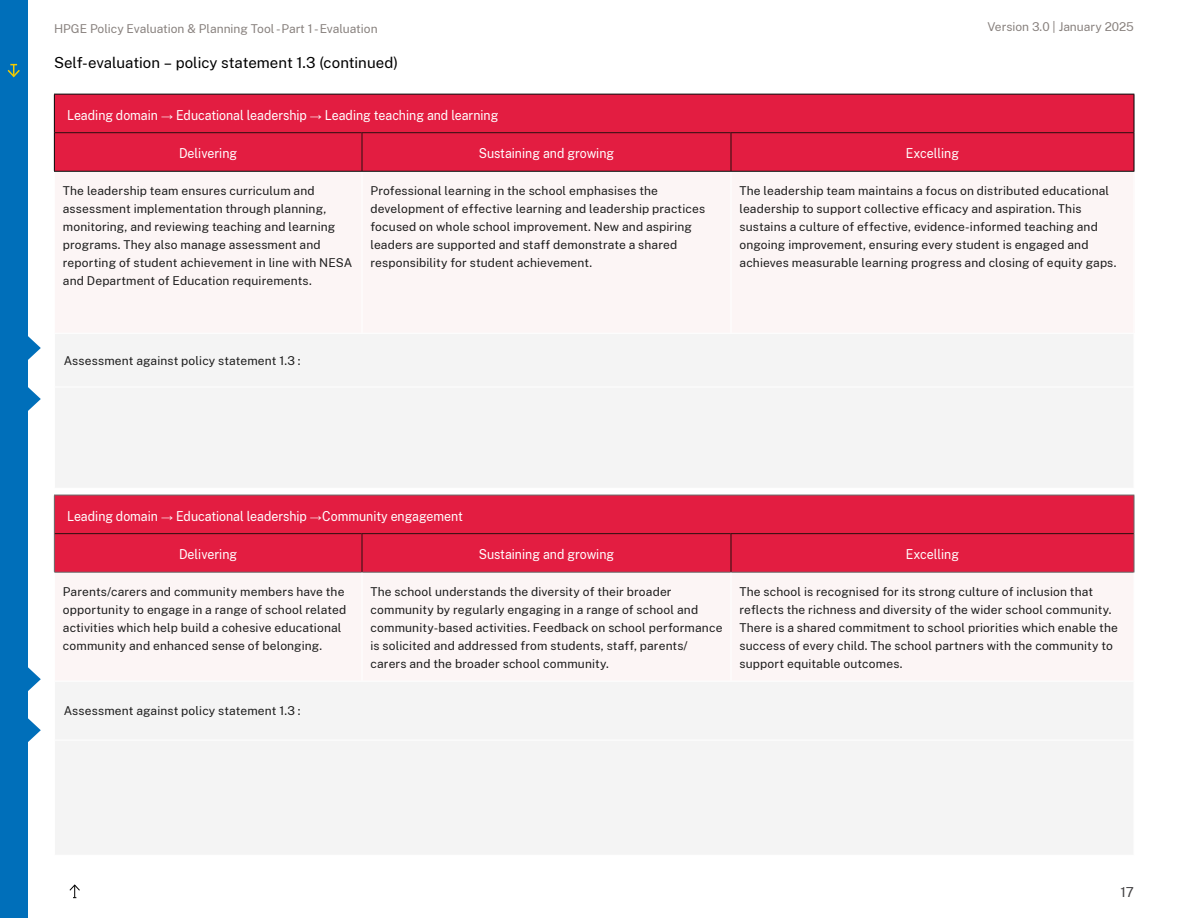
<style>
.page{position:relative;width:1188px;height:918px;background:#fff}
.page>*{position:absolute;margin:0;border:0;box-sizing:border-box;transform-origin:0 0}
.SEF_Self-evaluation_Table_Title{font:15px "Public Sans";color:#000}
.Table_Header{font:13.5px "Public Sans";color:#fff;scale:.91 1}
.t1{font:13.5px "Public Sans";color:#414042}
.Table_Cell{font:12px/18px "Public Sans";letter-spacing:.01em;color:#1c1c1c}
.t2{font:12px "Public Sans";color:#88817e}
.Assessment_Cell{font:12px "Public Sans";letter-spacing:.01em;color:#1c1c1c}
.s1{font-family:"Arial";font-weight:900;font-size:12px}
</style>
<div class="page">
<svg style="left:69px;top:884px;width:11px;height:14px"></svg>
<div style="left:55px;top:95px;width:1079px;height:76px;background:#e31d41"></div>
<div style="left:54px;top:171px;width:308px;height:162px;background:#fcf5f5"></div>
<div style="left:362px;top:171px;width:369px;height:162px;background:#fcf5f5"></div>
<div style="left:731px;top:171px;width:403px;height:162px;background:#fcf5f5"></div>
<div style="left:55px;top:334px;width:1078px;height:153px;background:#f4f4f4"></div>
<hr style="left:54px;top:172px;width:1px;height:161px;background:#fff">
<hr style="left:362px;top:172px;width:1px;height:161px;background:#fff">
<hr style="left:731px;top:172px;width:1px;height:161px;background:#fff">
<hr style="left:54px;top:387px;width:308px;height:1px;background:#fff">
<hr style="left:362px;top:387px;width:369px;height:1px;background:#fff">
<hr style="left:731px;top:387px;width:403px;height:1px;background:#fff">
<hr style="left:55px;top:132px;width:307px;height:1px;background:#2b0f0f">
<hr style="left:362px;top:132px;width:369px;height:1px;background:#2a1010">
<hr style="left:362px;top:133px;width:1px;height:38px;background:#2a1010">
<hr style="left:731px;top:132px;width:403px;height:1px;background:#290e0e">
<hr style="left:731px;top:133px;width:1px;height:38px;background:#290e0e">
<hr style="left:54px;top:94px;width:308px;height:1px;background:#030303">
<hr style="left:54px;top:94px;width:1px;height:39px;background:#030303">
<hr style="left:362px;top:94px;width:369px;height:1px;background:#030303">
<hr style="left:731px;top:94px;width:403px;height:1px;background:#030303">
<hr style="left:1134px;top:94px;width:1px;height:39px;background:#030303">
<hr style="left:54px;top:133px;width:1px;height:38px;background:#030303">
<hr style="left:1134px;top:133px;width:1px;height:38px;background:#030303">
<hr style="left:54px;top:171px;width:308px;height:1px;background:#030303">
<hr style="left:362px;top:171px;width:369px;height:1px;background:#030303">
<hr style="left:731px;top:171px;width:403px;height:1px;background:#030303">
<div style="left:55px;top:496px;width:1079px;height:76px;background:#e31d41"></div>
<div style="left:55px;top:682px;width:1078px;height:172px;background:#f4f4f4"></div>
<hr style="left:54px;top:495px;width:308px;height:1px;background:#666">
<hr style="left:54px;top:495px;width:1px;height:39px;background:#666">
<hr style="left:362px;top:495px;width:369px;height:1px;background:#666">
<hr style="left:731px;top:495px;width:403px;height:1px;background:#666">
<hr style="left:1134px;top:495px;width:1px;height:39px;background:#666">
<hr style="left:54px;top:534px;width:1px;height:38px;background:#666">
<hr style="left:1134px;top:534px;width:1px;height:38px;background:#666">
<hr style="left:54px;top:572px;width:308px;height:1px;background:#666">
<hr style="left:362px;top:572px;width:369px;height:1px;background:#666">
<hr style="left:731px;top:572px;width:403px;height:1px;background:#666">
<hr style="left:54px;top:740px;width:308px;height:1px;background:#fff">
<hr style="left:362px;top:740px;width:369px;height:1px;background:#fff">
<hr style="left:731px;top:740px;width:403px;height:1px;background:#fff">
<hr style="left:55px;top:533px;width:307px;height:1px;background:#2b0f0f">
<hr style="left:362px;top:533px;width:369px;height:1px;background:#2a1010">
<hr style="left:362px;top:534px;width:1px;height:38px;background:#2a1010">
<hr style="left:731px;top:533px;width:403px;height:1px;background:#290e0e">
<hr style="left:731px;top:534px;width:1px;height:38px;background:#290e0e">
<div style="left:0;top:0;width:27px;height:917px;background:#006fba"></div>
<svg style="left:7px;top:64px;width:13px;height:14px"></svg>
<svg style="left:27px;top:666px;width:14px;height:26px"></svg>
<svg style="left:27px;top:335px;width:14px;height:26px"></svg>
<svg style="left:27px;top:717px;width:14px;height:26px"></svg>
<svg style="left:27px;top:386px;width:14px;height:26px"></svg>
<p class="t2" style="left:987px;top:18px;width:148px">Version 3.0 | January 2025</p>
<p class="t2" style="left:54px;top:20px;width:325px">HPGE Policy Evaluation &amp; Planning Tool - Part 1 - Evaluation</p>
<p class="SEF_Self-evaluation_Table_Title" style="left:54px;top:52px;width:346px">Self-evaluation – policy statement 1.3 (continued)</p>
<p class="Table_Header" style="left:67px;top:105px;width:475px">Leading domain <span class="s1">→</span> Educational leadership <span class="s1">→</span> Leading teaching and learning</p>
<p class="Table_Header" style="left:179px;top:144px;width:65px">Delivering</p>
<p class="Table_Header" style="left:479px;top:144px;width:150px">Sustaining and growing</p>
<p class="Table_Header" style="left:906px;top:144px;width:60px">Excelling</p>
<p class="Table_Cell" style="left:63px;top:182px;width:291px">The leadership team ensures curriculum and assessment implementation through planning, monitoring, and reviewing teaching and learning programs. They also manage assessment and reporting of student achievement in line with NESA and Department of Education requirements.</p>
<p class="Table_Cell" style="left:371px;top:182px;width:336px">Professional learning in the school emphasises the development of effective learning and leadership practices focused on whole school improvement. New and aspiring leaders are supported and staff demonstrate a shared responsibility for student achievement.</p>
<p class="Table_Cell" style="left:740px;top:182px;width:378px">The leadership team maintains a focus on distributed educational leadership to support collective efficacy and aspiration. This sustains a culture of effective, evidence-informed teaching and ongoing improvement, ensuring every student is engaged and achieves measurable learning progress and closing of equity gaps.</p>
<p class="Assessment_Cell" style="left:64px;top:352px;width:238px">Assessment against policy statement 1.3 :</p>
<p class="Table_Header" style="left:67px;top:506px;width:436px">Leading domain <span class="s1">→</span> Educational leadership <span class="s1">→</span>Community engagement</p>
<p class="Table_Header" style="left:179px;top:545px;width:65px">Delivering</p>
<p class="Table_Header" style="left:479px;top:545px;width:150px">Sustaining and growing</p>
<p class="Table_Header" style="left:906px;top:545px;width:60px">Excelling</p>
<p class="Table_Cell" style="left:63px;top:582px;width:285px">Parents/carers and community members have the opportunity to engage in a range of school related activities which help build a cohesive educational community and enhanced sense of belonging.</p>
<p class="Table_Cell" style="left:371px;top:582px;width:353px">The school understands the diversity of their broader community by regularly engaging in a range of school and community-based activities. Feedback on school performance is solicited and addressed from students, staff, parents/ carers and the broader school community.</p>
<p class="Table_Cell" style="left:740px;top:582px;width:380px">The school is recognised for its strong culture of inclusion that reflects the richness and diversity of the wider school community.<br>There is a shared commitment to school priorities which enable the success of every child. The school partners with the community to support equitable outcomes.</p>
<p class="Assessment_Cell" style="left:64px;top:702px;width:238px">Assessment against policy statement 1.3 :</p>
<p class="t1" style="left:1121px;top:883px;width:15px">17</p>
</div>
